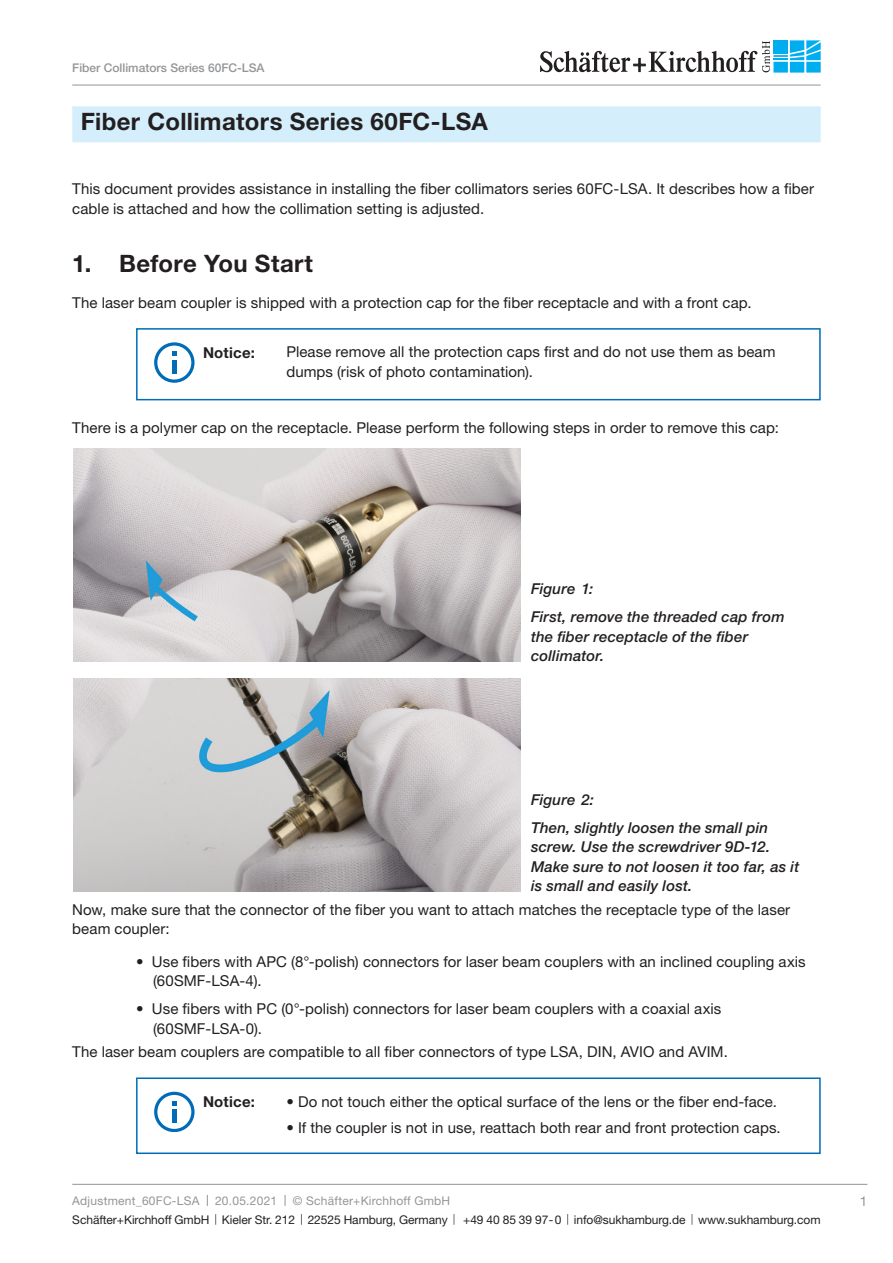
<style>
.page{position:relative;width:893px;height:1263px;background:#fff}
.page>*{position:absolute;margin:0;border:0;box-sizing:border-box;transform-origin:0 0}
.S_K_Kapitel{font:700 24px "Helvetica Neue";letter-spacing:.015em;color:#231f20}
.S_K_Fließtext{font:15px/19.5px "Helvetica Neue";letter-spacing:.005em;color:#231f20}
.Bildlegende___seitli{font:italic 500 15px/19.5px "Helvetica Neue";letter-spacing:.01em;color:#231f20}
.t1{font:700 15px "Helvetica Neue";letter-spacing:.01em;color:#231f20}
.t2{font:13.5px "Helvetica Neue";color:#939598}
.t3{font:12px "Helvetica Neue";letter-spacing:-.005em;color:#231f20}
.t4{font:12px "Helvetica Neue";letter-spacing:.02em;color:#939598}
.Überschrift_1__Kopfz{font:500 12px "Helvetica Neue";color:#939598}
.s1{font-weight:500}
</style>
<div class="page">
<svg style="left:773px;top:72px;width:15px;height:1px"></svg>
<div style="left:790px;top:62px;width:14px;height:11px;background:#69cff5"></div>
<svg style="left:806px;top:72px;width:15px;height:1px"></svg>
<svg style="left:540px;top:40px;width:281px;height:32px"></svg>
<hr style="left:72px;top:85px;width:749px;height:1px;background:#939598">
<hr style="left:72px;top:1184px;width:795px;height:1px;background:#939598">
<div style="left:72px;top:106px;width:749px;height:36px;background:#d4effb"></div>
<div style="left:136px;top:328px;width:685px;height:72px;border:2px solid #006cb7"></div>
<svg style="left:154px;top:342px;width:41px;height:40px"></svg>
<img style="left:74px;top:449px;width:446px;height:212px">
<img style="left:74px;top:679px;width:446px;height:212px">
<div style="left:136px;top:1077px;width:685px;height:77px;border:2px solid #006cb7"></div>
<svg style="left:154px;top:1092px;width:41px;height:40px"></svg>
<p class="Überschrift_1__Kopfz" style="left:72px;top:61px;width:194px">Fiber Collimators Series 60FC-LSA</p>
<p class="S_K_Kapitel" style="left:81px;top:106px;width:409px">Fiber Collimators Series 60FC-LSA</p>
<p class="S_K_Fließtext" style="left:72px;top:179px;width:743px">This document provides assistance in installing the fiber collimators series 60FC-LSA. It describes how a fiber cable is attached and how the collimation setting is adjusted.</p>
<p class="S_K_Kapitel" style="left:72px;top:248px;width:242px">1. Before You Start</p>
<p class="S_K_Fließtext" style="left:72px;top:293px;width:681px">The laser beam coupler is shipped with a protection cap for the fiber receptacle and with a front cap.</p>
<p class="S_K_Fließtext" style="left:286px;top:342px;width:491px">Please remove all the protection caps first and do not use them as beam dumps (risk of photo contamination).</p>
<p class="t1" style="left:203px;top:343px;width:53px">Notice:</p>
<p class="S_K_Fließtext" style="left:72px;top:417px;width:708px">There is a polymer cap on the receptacle. Please perform the following steps in order to remove this cap:</p>
<p class="Bildlegende___seitli" style="left:531px;top:579px;width:64px">Figure 1:</p>
<p class="Bildlegende___seitli" style="left:531px;top:607px;width:255px">First, remove the threaded cap from the fiber receptacle of the fiber collimator.</p>
<p class="Bildlegende___seitli" style="left:531px;top:790px;width:65px">Figure 2:</p>
<p class="Bildlegende___seitli" style="left:531px;top:818px;width:270px">Then, slightly loosen the small pin screw. Use the screwdriver 9D-12.<br>Make sure to not loosen it too far, as it is small and easily lost.</p>
<p class="S_K_Fließtext" style="left:72px;top:900px;width:719px">Now, make sure that the connector of the fiber you want to attach matches the receptacle type of the laser beam coupler:</p>
<p class="S_K_Fließtext" style="left:153px;top:951px;width:654px;text-indent:-17px"><span class="s1">•</span> Use fibers with APC (8°-polish) connectors for laser beam couplers with an inclined coupling axis (60SMF-LSA-4).</p>
<p class="S_K_Fließtext" style="left:153px;top:999px;width:570px;text-indent:-17px"><span class="s1">•</span> Use fibers with PC (0°-polish) connectors for laser beam couplers with a coaxial axis (60SMF-LSA-0).</p>
<p class="S_K_Fließtext" style="left:72px;top:1042px;width:657px">The laser beam couplers are compatible to all fiber connectors of type LSA, DIN, AVIO and AVIM.</p>
<p class="S_K_Fließtext" style="left:286px;top:1091px;width:492px">• Do not touch either the optical surface of the lens or the fiber end-face.</p>
<p class="S_K_Fließtext" style="left:286px;top:1117px;width:496px">• If the coupler is not in use, reattach both rear and front protection caps.</p>
<p class="t1" style="left:203px;top:1093px;width:53px">Notice:</p>
<p class="t4" style="left:72px;top:1193px;width:129px">Adjustment_60FC-LSA</p>
<p class="t4" style="left:215px;top:1193px;width:64px">20.05.2021</p>
<p class="t4" style="left:293px;top:1193px;width:159px">© Schäfter+Kirchhoff GmbH</p>
<p class="t3" style="left:72px;top:1212px;width:377px">Schäfter+Kirchhoff GmbH Kieler Str. 212 22525 Hamburg, Germany</p>
<p class="t3" style="left:463px;top:1212px;width:359px">+49 40 85 39 97-0 info@sukhamburg.de www.sukhamburg.com</p>
<p class="t2" style="left:860px;top:1193px;width:9px">1</p>
</div>
